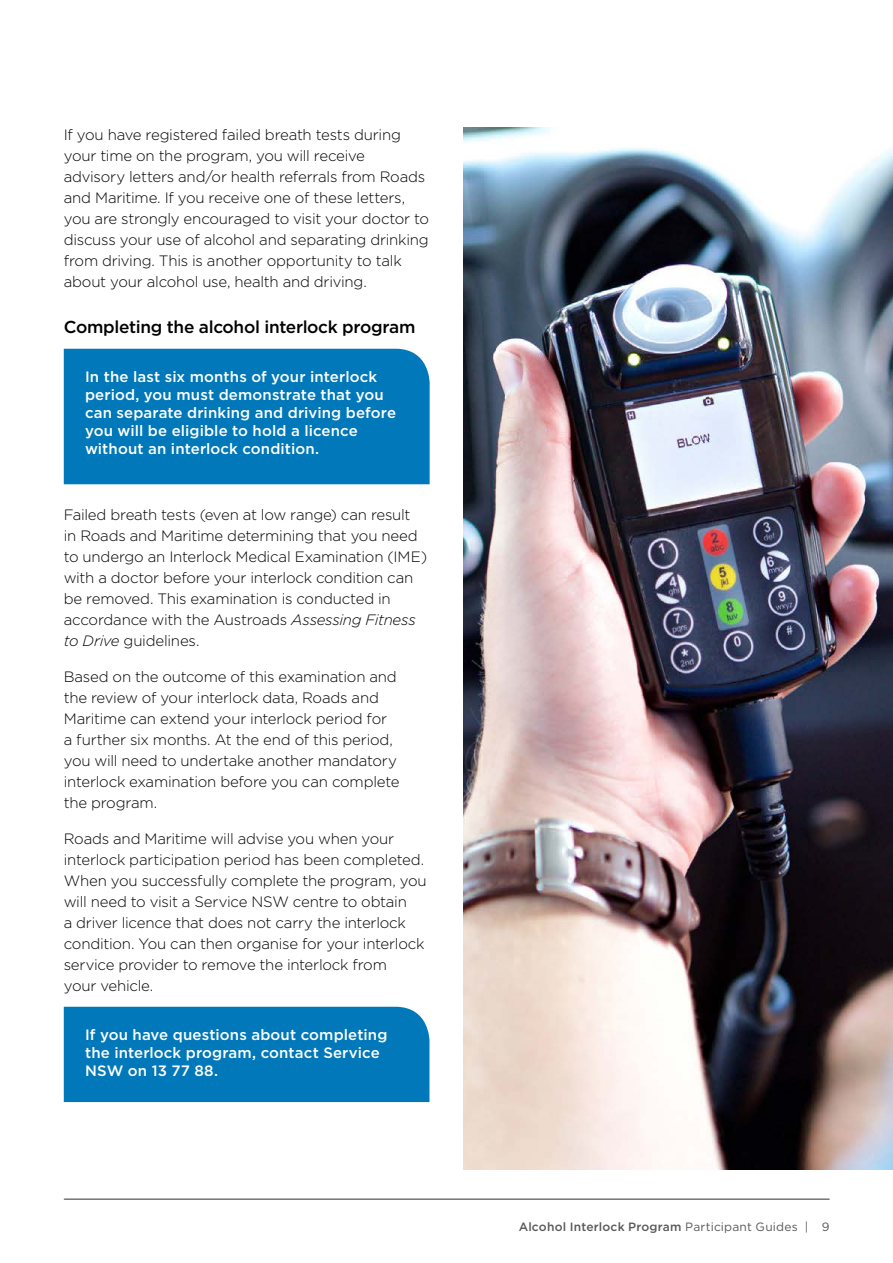
<style>
.page{position:relative;width:893px;height:1263px;background:#fff}
.page>*{position:absolute;margin:0;border:0;box-sizing:border-box;transform-origin:0 0}
._01_H2_No_span___Bla{font:500 17.25px "Gotham";letter-spacing:-.02em;color:#000}
._02_Body_copy{font:300 15px/21px "Gotham";letter-spacing:-.015em;color:#000}
._03_Contact_Us_Body{font:500 15px/18px "Gotham";letter-spacing:.01em;color:#fff}
.t1{font:500 12px "Gotham";letter-spacing:.015em;color:#58595b}
.s1{font-style:italic}
.s2{font-weight:400}
</style>
<div class="page">
<div style="left:64px;top:349px;width:366px;height:135px;background:#0078b9"></div>
<div style="left:64px;top:1007px;width:365px;height:95px;background:#0078b9"></div>
<img style="left:464px;top:128px;width:429px;height:1041px">
<hr style="left:64px;top:1198px;width:765px;height:2px;background:#6e6e6e">
<p class="_02_Body_copy" style="left:64px;top:123px;width:367px">If you have registered failed breath tests during your time on the program, you will receive advisory letters and/or health referrals from Roads and Maritime. If you receive one of these letters, you are strongly encouraged to visit your doctor to discuss your use of alcohol and separating drinking from driving. This is another opportunity to talk about your alcohol use, health and driving.</p>
<p class="_01_H2_No_span___Bla" style="left:64px;top:316px;width:353px">Completing the alcohol interlock program</p>
<p class="_03_Contact_Us_Body" style="left:85px;top:367px;width:313px">In the last six months of your interlock period, you must demonstrate that you can separate drinking and driving before you will be eligible to hold a licence without an interlock condition.</p>
<p class="_02_Body_copy" style="left:64px;top:504px;width:365px">Failed breath tests (even at low range) can result<br>in Roads and Maritime determining that you need to undergo an Interlock Medical Examination (IME) with a doctor before your interlock condition can be removed. This examination is conducted in accordance with the Austroads <span class="s1">Assessing Fitness to Drive</span> guidelines.</p>
<p class="_02_Body_copy" style="left:64px;top:666px;width:337px">Based on the outcome of this examination and the review of your interlock data, Roads and Maritime can extend your interlock period for<br>a further six months. At the end of this period, you will need to undertake another mandatory interlock examination before you can complete the program.</p>
<p class="_02_Body_copy" style="left:64px;top:828px;width:365px">Roads and Maritime will advise you when your interlock participation period has been completed.<br>When you successfully complete the program, you will need to visit a Service NSW centre to obtain<br>a driver licence that does not carry the interlock condition. You can then organise for your interlock service provider to remove the interlock from<br>your vehicle.</p>
<p class="_03_Contact_Us_Body" style="left:85px;top:1025px;width:304px">If you have questions about completing the interlock program, contact Service<br>NSW on 13 77 88.</p>
<p class="t1" style="left:519px;top:1219px;width:312px">Alcohol Interlock Program <span class="s2">Participant Guides | 9</span></p>
</div>
